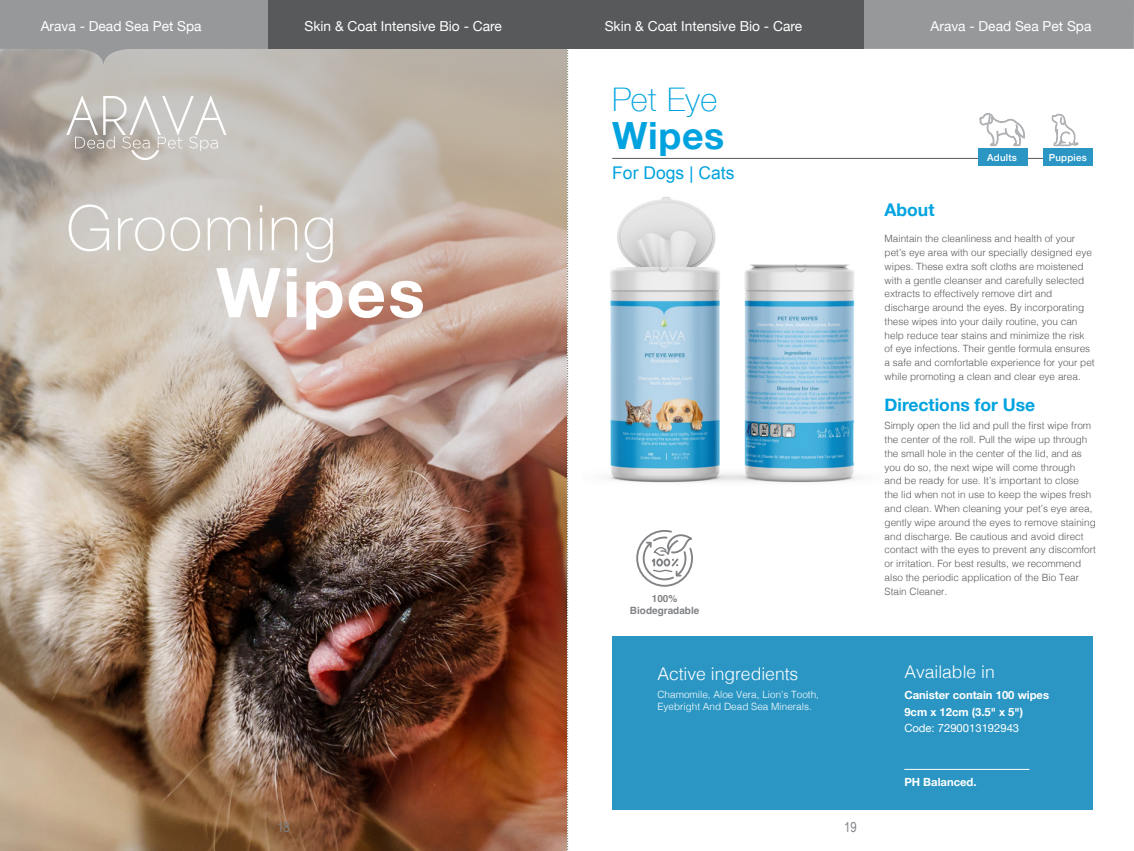
<style>
.page{position:relative;width:1134px;height:851px;background:#fff}
.page>*{position:absolute;margin:0;border:0;box-sizing:border-box;transform-origin:0 0}
.t1{font:700 68.62px "Helvetica Neue";letter-spacing:.03em;color:#fff}
.t2{font:100 62.62px "Helvetica Neue";letter-spacing:.03em;color:#fff}
.t3{font:700 37.5px "Helvetica Neue";letter-spacing:.015em;color:#00a3df}
.t4{font:100 32.5px "Helvetica Neue";letter-spacing:.015em;color:#00a3df}
.t5{font:300 17.5px "Helvetica";color:#fff}
.t6{font:700 17.5px "Helvetica Neue";color:#00a3df}
.t7{font:17.5px "Arial";color:#00a3df}
.t8{font:13.75px "Helvetica Neue";color:#fff}
.t9{font:13.75px "Arial Narrow";color:#808285}
.t10{font:700 11.25px/16.2px "Helvetica Neue";color:#fff}
.t11{font:11.25px "Helvetica Neue";color:#fff}
.t12{font:300 10px/13.8px "Helvetica";color:#58595b}
.t13{font:300 10px/12.5px "Helvetica";color:#fff}
.t14{font:700 10px/12.5px "Helvetica";color:#808285;text-align:center}
.t15{font:500 9.75px "Helvetica Neue";letter-spacing:.02em;color:#fff}
</style>
<div class="page">
<svg style="left:567px;top:65px;width:2px;height:785px"></svg>
<img style="left:0;top:65px;width:567px;height:785px">
<svg style="left:66px;top:95px;width:161px;height:65px;background:#c6c2bd"></svg>
<img style="left:608px;top:196px;width:250px;height:287px">
<hr style="left:612px;top:158px;width:480px;height:1px;background:#58595b">
<svg style="left:979px;top:113px;width:46px;height:34px"></svg>
<div style="left:1043px;top:148px;width:49px;height:18px;background:#2b96c4"></div>
<div style="left:979px;top:148px;width:49px;height:18px;background:#2b96c4"></div>
<div style="left:612px;top:636px;width:480px;height:173px;background:#2b96c4"></div>
<svg style="left:1051px;top:113px;width:28px;height:34px"></svg>
<svg style="left:636px;top:530px;width:57px;height:57px"></svg>
<hr style="left:904px;top:769px;width:125px;height:1px;background:#fff">
<svg style="left:0;top:0;width:1134px;height:65px;fill:#96989a"></svg>
<div style="left:268px;top:0;width:596px;height:49px;background:#58595b"></div>
<h3 class="t8" style="left:41px;top:16px;width:162px">Arava - Dead Sea Pet Spa</h3>
<h3 class="t8" style="left:304px;top:16px;width:199px">Skin &amp; Coat Intensive Bio - Care</h3>
<h3 class="t8" style="left:605px;top:16px;width:199px">Skin &amp; Coat Intensive Bio - Care</h3>
<h3 class="t8" style="left:930px;top:16px;width:162px">Arava - Dead Sea Pet Spa</h3>
<h3 class="t4" style="left:612px;top:75px;width:107px">Pet Eye</h3>
<h3 class="t3" style="left:612px;top:106px;width:114px">Wipes</h3>
<h3 class="t7" style="left:612px;top:162px;width:124px">For Dogs | Cats</h3>
<p class="t15" style="left:987px;top:149px;width:31px">Adults</p>
<p class="t15" style="left:1049px;top:149px;width:39px">Puppies</p>
<h2 class="t2" style="left:66px;top:180px;width:271px">Grooming</h2>
<h1 class="t1" style="left:216px;top:239px;width:210px">Wipes</h1>
<h3 class="t6" style="left:884px;top:196px;width:51px">About</h3>
<p class="t12" style="left:884px;top:231px;width:212px">Maintain the cleanliness and health of your pet’s eye area with our specially designed eye wipes. These extra soft cloths are moistened with a gentle cleanser and carefully selected extracts to effectively remove dirt and discharge around the eyes. By incorporating these wipes into your daily routine, you can help reduce tear stains and minimize the risk of eye infections. Their gentle formula ensures a safe and comfortable experience for your pet while promoting a clean and clear eye area.</p>
<p class="t14" style="left:630px;top:593px;width:71px">100%<br>Biodegradable</p>
<h3 class="t6" style="left:884px;top:390px;width:152px">Directions for Use</h3>
<p class="t12" style="left:884px;top:418px;width:213px">Simply open the lid and pull the first wipe from the center of the roll. Pull the wipe up through the small hole in the center of the lid, and as you do so, the next wipe will come through<br>and be ready for use. It’s important to close<br>the lid when not in use to keep the wipes fresh and clean. When cleaning your pet’s eye area, gently wipe around the eyes to remove staining and discharge. Be cautious and avoid direct contact with the eyes to prevent any discomfort or irritation. For best results, we recommend also the periodic application of the Bio Tear Stain Cleaner.</p>
<h3 class="t5" style="left:657px;top:658px;width:143px">Active ingredients</h3>
<p class="t13" style="left:657px;top:687px;width:163px">Chamomile, Aloe Vera, Lion’s Tooth,<br>Eyebright And Dead Sea Minerals.</p>
<h3 class="t5" style="left:904px;top:657px;width:92px">Available in</h3>
<p class="t10" style="left:904px;top:687px;width:146px">Canister contain 100 wipes<br>9cm x 12cm (3.5" x 5")</p>
<p class="t11" style="left:904px;top:719px;width:116px">Code: 7290013192943</p>
<p class="t10" style="left:904px;top:773px;width:74px">PH Balanced.</p>
<h3 class="t9" style="left:277px;top:816px;width:14px">18</h3>
<h3 class="t9" style="left:844px;top:816px;width:14px">19</h3>
</div>
